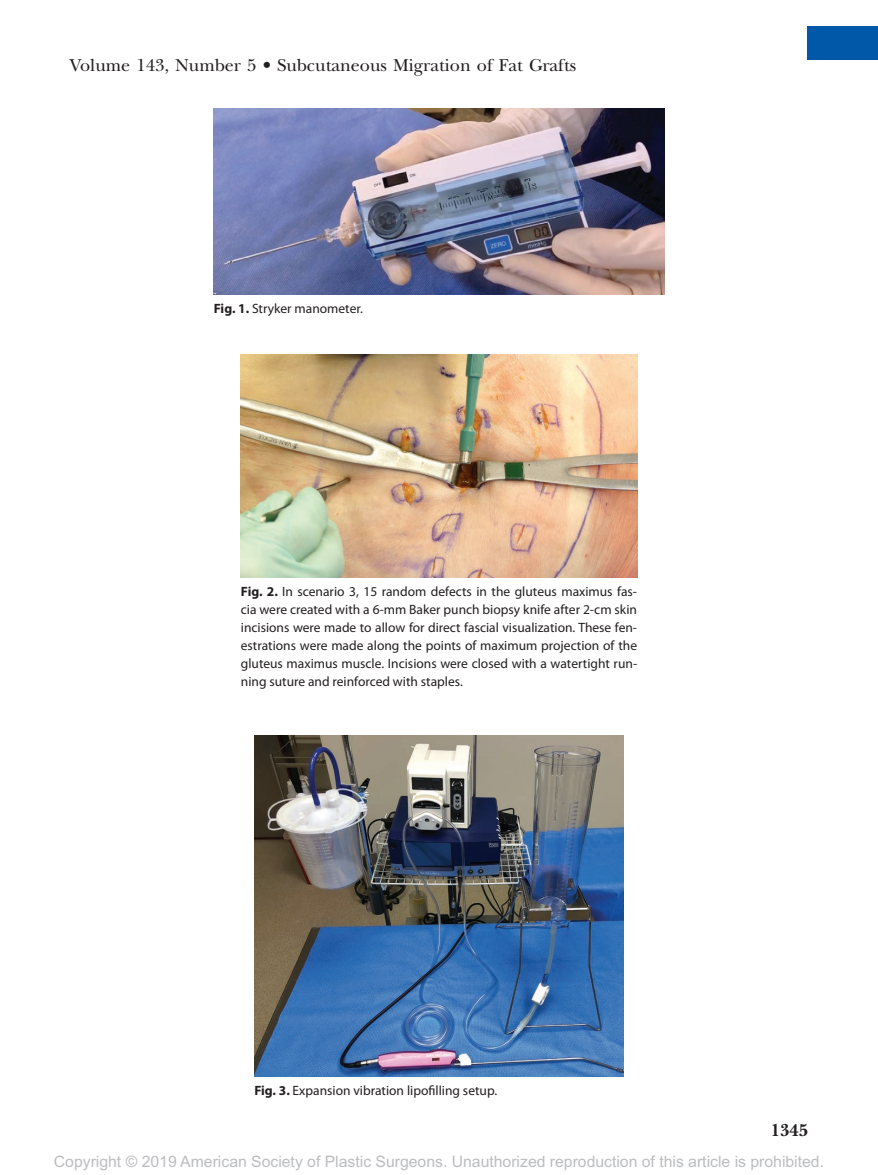
<style>
.page{position:relative;width:878px;height:1175px;background:#fff}
.page>*{position:absolute;margin:0;border:0;box-sizing:border-box;transform-origin:0 0}
.t1{font:18px "New Baskerville";color:#231f20}
.t2{font:700 18px "New Baskerville";color:#231f20}
.t3{font:15.75px "Arial MT Std";color:#bcbdc0}
.t4{font:13.5px/18px "Myriad Pro";color:#231f20;text-align:justify}
.s1{font-weight:700}
</style>
<div class="page">
<div style="left:807px;top:26px;width:71px;height:33px;background:#0157a8"></div>
<img style="left:214px;top:108px;width:450px;height:186px">
<img style="left:241px;top:354px;width:396px;height:223px">
<img style="left:254px;top:736px;width:369px;height:340px">
<h1 class="t1" style="left:70px;top:54px;width:508px">Volume 143, Number 5 • Subcutaneous Migration of Fat Grafts</h1>
<p class="t4" style="left:214px;top:299px;width:151px"><span class="s1">Fig. 1.</span> Stryker manometer.</p>
<p class="t4" style="left:241px;top:582px;width:398px"><span class="s1">Fig. 2.</span> In scenario 3, 15 random defects in the gluteus maximus fas&shy;cia were created with a 6-mm Baker punch biopsy knife after 2-cm skin incisions were made to allow for direct fascial visualization. These fen&shy;estrations were made along the points of maximum projection of the gluteus maximus muscle. Incisions were closed with a watertight run&shy;ning suture and reinforced with staples.</p>
<p class="t4" style="left:254px;top:1081px;width:244px"><span class="s1">Fig. 3.</span> Expansion vibration lipofilling setup.</p>
<h1 class="t2" style="left:770px;top:1119px;width:39px">1345</h1>
<p class="t3" style="left:54px;top:1152px;width:771px">Copyright © 2019 American Society of Plastic Surgeons. Unauthorized reproduction of this article is prohibited.</p>
</div>
